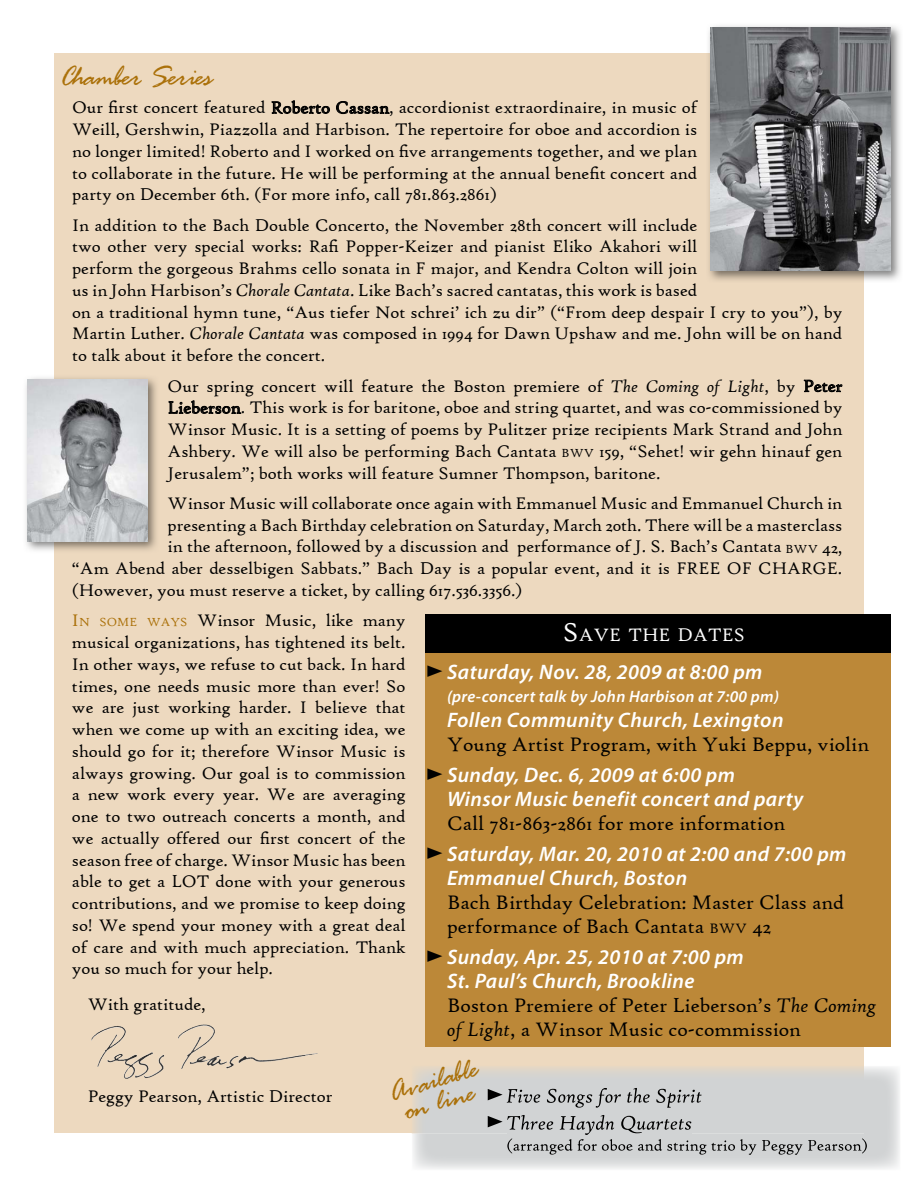
<style>
.page{position:relative;width:918px;height:1188px;background:#fff}
.page>*{position:absolute;margin:0;border:0;box-sizing:border-box;transform-origin:0 0}
.t1{font:italic 30px/21.9px "Rage";letter-spacing:-.02em;color:#ab710a;text-align:center}
.t2{font:italic 600 21px/24px "Myriad Pro";letter-spacing:.02em;color:#fff}
.t3{font:21px/24px "High Tower Text";color:#000}
.t4{font:19.35px "High Tower Text";color:#fff}
.t5{font:18px/21.8px "High Tower Text";color:#000;text-align:justify}
.t6{font:italic 600 16.5px "Myriad Pro";letter-spacing:.02em;color:#fff}
.s1{font-style:italic}
.s2{font-size:12.6px}
.s3{color:#ab710a}
.s4{font-size:12.6px;color:#ab710a}
.s5{font-size:27.6px}
.s6{color:#000}
.s7{font-size:14.7px}
</style>
<div class="page">
<div style="left:54px;top:53px;width:810px;height:1080px;background:#edd9bf"></div>
<svg style="left:272px;top:100px;width:58px;height:14px"></svg>
<svg style="left:336px;top:101px;width:54px;height:13px"></svg>
<svg style="left:804px;top:380px;width:38px;height:12px"></svg>
<svg style="left:168px;top:400px;width:73px;height:14px"></svg>
<img style="left:178px;top:1025px;width:36px;height:22px">
<div style="left:426px;top:652px;width:465px;height:395px;background:#bc8838"></div>
<div style="left:426px;top:614px;width:465px;height:39px;background:#000"></div>
<img style="left:26px;top:378px;width:131px;height:173px">
<img style="left:27px;top:379px;width:120px;height:162px">
<img style="left:709px;top:26px;width:192px;height:255px">
<img style="left:709px;top:53px;width:155px;height:228px">
<img style="left:711px;top:27px;width:180px;height:244px">
<img style="left:412px;top:1066px;width:452px;height:67px">
<img style="left:488px;top:1089px;width:15px;height:11px">
<img style="left:507px;top:1088px;width:194px;height:20px">
<img style="left:488px;top:1116px;width:15px;height:11px">
<img style="left:507px;top:1133px;width:184px;height:2px">
<img style="left:507px;top:1115px;width:184px;height:18px">
<img style="left:507px;top:1138px;width:360px;height:17px">
<h1 class="t1" style="left:59px;top:69px;width:154px">Chamber Series</h1>
<p class="t5" style="left:72px;top:97px;width:627px">Our first concert featured Roberto Cassan, accordionist extraordinaire, in music of Weill, Gershwin, Piazzolla and Harbison. The repertoire for oboe and accordion is no longer limited! Roberto and I worked on five arrangements together, and we plan to collaborate in the future. He will be performing at the annual benefit concert and party on December 6th. (For more info, call 781.863.2861)</p>
<p class="t5" style="left:72px;top:214px;width:772px;text-align:left">In addition to the Bach Double Concerto, the November 28th concert will include<br>two other very special works: Rafi Popper-Keizer and pianist Eliko Akahori will<br>perform the gorgeous Brahms cello sonata in F major, and Kendra Colton will join<br>us in John Harbison’s <span class="s1">Chorale Cantata</span>. Like Bach’s sacred cantatas, this work is based<br>on a traditional hymn tune, “Aus tiefer Not schrei’ ich zu dir” (“From deep despair I cry to you”), by Martin Luther. <span class="s1">Chorale Cantata</span> was composed in 1994 for Dawn Upshaw and me. John will be on hand to talk about it before the concert.</p>
<p class="t5" style="left:168px;top:375px;width:676px">Our spring concert will feature the Boston premiere of <span class="s1">The Coming of Light</span>, by Peter Lieberson. This work is for baritone, oboe and string quartet, and was co-commissioned by Winsor Music. It is a setting of poems by Pulitzer prize recipients Mark Strand and John Ashbery. We will also be performing Bach Cantata <span class="s2">BWV</span> 159, “Sehet! wir gehn hinauf gen Jerusalem”; both works will feature Sumner Thompson, baritone.</p>
<p class="t5" style="left:168px;top:492px;width:676px">Winsor Music will collaborate once again with Emmanuel Music and Emmanuel Church in</p>
<p class="t5" style="left:168px;top:514px;width:676px">presenting a Bach Birthday celebration on Saturday, March 20th. There will be a masterclass</p>
<p class="t5" style="left:168px;top:536px;width:676px">in the afternoon, followed by a discussion and performance of J. S. Bach’s Cantata <span class="s2">BWV</span> 42,</p>
<p class="t5" style="left:72px;top:558px;width:772px">“Am Abend aber desselbigen Sabbats.” Bach Day is a popular event, and it is FREE OF CHARGE.</p>
<p class="t5" style="left:72px;top:579px;width:452px">(However, you must reserve a ticket, by calling 617.536.3356.)</p>
<p class="t5" style="left:72px;top:610px;width:335px"><span class="s3">I</span><span class="s4">N SOME WAYS</span> Winsor Music, like many musical organizations, has tightened its belt.<br>In other ways, we refuse to cut back. In hard times, one needs music more than ever! So we are just working harder. I believe that when we come up with an exciting idea, we should go for it; therefore Winsor Music is always growing. Our goal is to commission a new work every year. We are averaging one to two outreach concerts a month, and we actually offered our first concert of the season free of charge. Winsor Music has been able to get a LOT done with your generous contributions, and we promise to keep doing so! We spend your money with a great deal of care and with much appreciation. Thank you so much for your help.</p>
<p class="t5" style="left:88px;top:993px;width:120px">With gratitude,</p>
<p class="t4" style="left:563px;top:623px;width:184px"><span class="s5">S</span>AVE THE DATES</p>
<p class="t2" style="left:426px;top:660px;width:338px"><span class="s6">◆</span>Saturday, Nov. 28, 2009 at 8:00 pm</p>
<p class="t6" style="left:447px;top:686px;width:334px">(pre-concert talk by John Harbison at 7:00 pm)</p>
<p class="t2" style="left:447px;top:708px;width:338px">Follen Community Church, Lexington</p>
<p class="t3" style="left:447px;top:733px;width:424px">Young Artist Program, with Yuki Beppu, violin</p>
<p class="t2" style="left:447px;top:763px;width:358px;text-indent:-21px"><span class="s6">◆</span>Sunday, Dec. 6, 2009 at 6:00 pm<br>Winsor Music benefit concert and party</p>
<p class="t3" style="left:447px;top:812px;width:340px">Call 781-863-2861 for more information</p>
<p class="t2" style="left:447px;top:842px;width:401px;text-indent:-21px"><span class="s6">◆</span>Saturday, Mar. 20, 2010 at 2:00 and 7:00 pm<br>Emmanuel Church, Boston</p>
<p class="t3" style="left:447px;top:891px;width:399px">Bach Birthday Celebration: Master Class and performance of Bach Cantata <span class="s7">BWV</span> 42</p>
<p class="t2" style="left:447px;top:945px;width:298px;text-indent:-21px"><span class="s6">◆</span>Sunday, Apr. 25, 2010 at 7:00 pm<br>St. Paul’s Church, Brookline</p>
<p class="t3" style="left:447px;top:993px;width:431px">Boston Premiere of Peter Lieberson’s <span class="s1">The Coming of Light</span>, a Winsor Music co-commission</p>
<p class="t5" style="left:88px;top:1085px;width:246px">Peggy Pearson, Artistic Director</p>
<h1 class="t1" style="left:387px;top:1085px;width:93px;rotate:-16deg">Available on line</h1>
</div>
